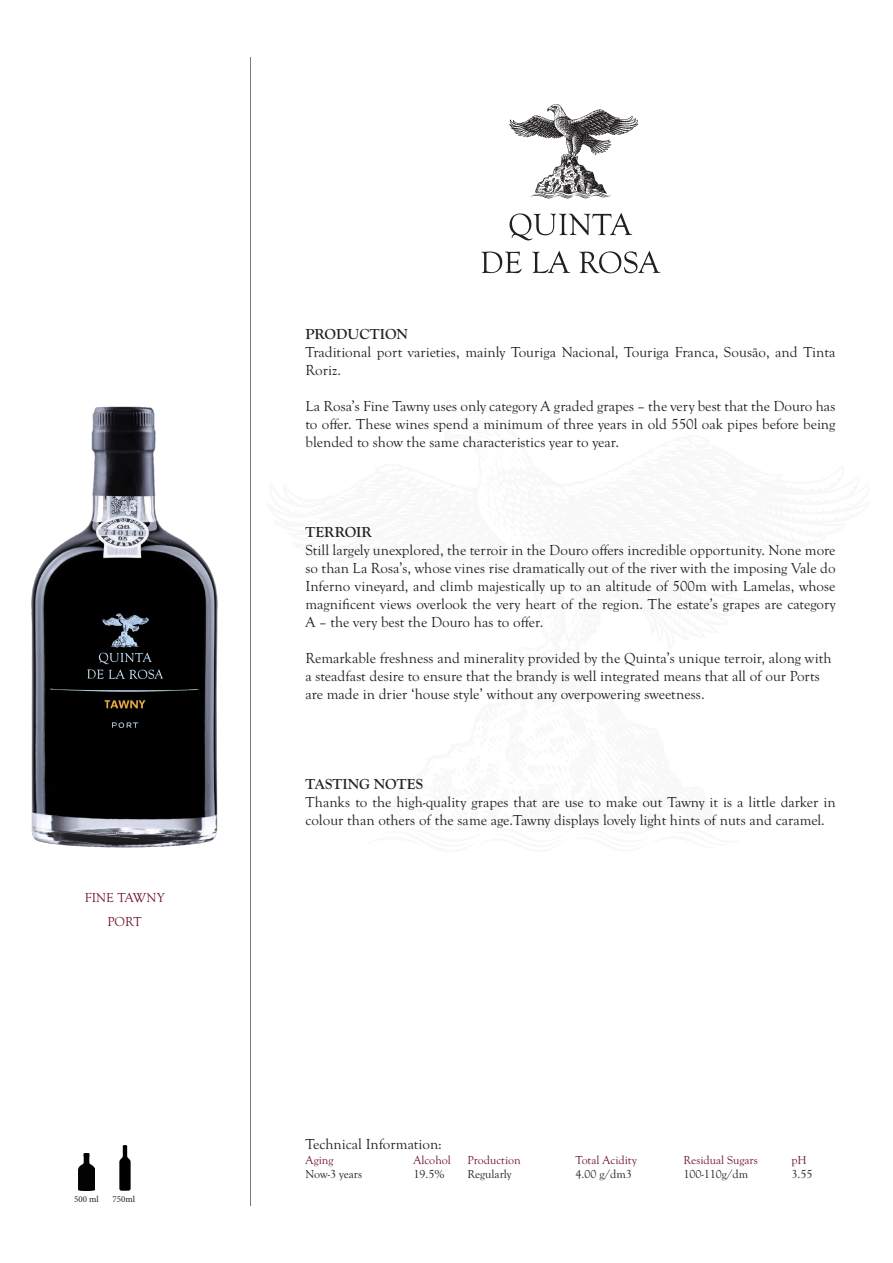
<style>
.page{position:relative;width:893px;height:1263px;background:#fff}
.page>*{position:absolute;margin:0;border:0;box-sizing:border-box;transform-origin:0 0}
.t1{font:15px/18px "Goudy Old Sty";color:#231f20}
.t2{font:700 15px "Goudy Old Sty";color:#231f20}
.t3{font:13.5px "Goudy Old Sty";color:#72162a}
.t4{font:12px "Goudy Old Sty";color:#72162a}
.t5{font:12px "Goudy Old Sty";color:#231f20}
.t6{font:9px "Minion Pro";color:#231f20}
</style>
<div class="page">
<img style="left:31px;top:406px;width:187px;height:442px">
<hr style="left:250px;top:57px;width:1px;height:1148px;background:#231f20">
<svg style="left:481px;top:213px;width:179px;height:60px"></svg>
<svg style="left:509px;top:104px;width:129px;height:94px"></svg>
<svg style="left:119px;top:1145px;width:12px;height:46px"></svg>
<img style="left:79px;top:1153px;width:16px;height:38px">
<p class="t3" style="left:85px;top:890px;width:81px">FINE TAWNY</p>
<p class="t3" style="left:108px;top:914px;width:36px">PORT</p>
<p class="t6" style="left:74px;top:1193px;width:26px">500 ml</p>
<p class="t6" style="left:112px;top:1193px;width:24px">750ml</p>
<p class="t2" style="left:305px;top:326px;width:104px">PRODUCTION</p>
<p class="t1" style="left:305px;top:343px;width:532px">Traditional port varieties, mainly Touriga Nacional, Touriga Franca, Sousão, and Tinta<br>Roriz.</p>
<p class="t1" style="left:305px;top:397px;width:531px;text-align:justify">La Rosa’s Fine Tawny uses only category A graded grapes – the very best that the Douro has to offer. These wines spend a minimum of three years in old 550l oak pipes before being blended to show the same characteristics year to year.</p>
<p class="t2" style="left:305px;top:524px;width:68px">TERROIR</p>
<p class="t1" style="left:305px;top:541px;width:532px;text-align:justify">Still largely unexplored, the terroir in the Douro offers incredible opportunity. None more so than La Rosa’s, whose vines rise dramatically out of the river with the imposing Vale do Inferno vineyard, and climb majestically up to an altitude of 500m with Lamelas, whose magnificent views overlook the very heart of the region. The estate’s grapes are category A – the very best the Douro has to offer.</p>
<p class="t1" style="left:305px;top:649px;width:528px">Remarkable freshness and minerality provided by the Quinta’s unique terroir, along with a steadfast desire to ensure that the brandy is well integrated means that all of our Ports are made in drier ‘house style’ without any overpowering sweetness.</p>
<p class="t2" style="left:305px;top:776px;width:119px">TASTING NOTES</p>
<p class="t1" style="left:305px;top:793px;width:532px">Thanks to the high-quality grapes that are use to make out Tawny it is a little darker in colour than others of the same age.Tawny displays lovely light hints of nuts and caramel.</p>
<p class="t1" style="left:305px;top:1135px;width:138px">Technical Information:</p>
<p class="t4" style="left:305px;top:1153px;width:30px">Aging</p>
<p class="t4" style="left:413px;top:1153px;width:39px">Alcohol</p>
<p class="t4" style="left:467px;top:1153px;width:55px">Production</p>
<p class="t4" style="left:575px;top:1153px;width:63px">Total Acidity</p>
<p class="t4" style="left:683px;top:1153px;width:76px">Residual Sugars</p>
<p class="t4" style="left:791px;top:1153px;width:17px">pH</p>
<p class="t5" style="left:305px;top:1167px;width:58px">Now-3 years</p>
<p class="t5" style="left:413px;top:1167px;width:32px">19.5%</p>
<p class="t5" style="left:467px;top:1167px;width:45px">Regularly</p>
<p class="t5" style="left:575px;top:1167px;width:58px">4.00 g/dm3</p>
<p class="t5" style="left:683px;top:1167px;width:66px">100-110g/dm</p>
<p class="t5" style="left:791px;top:1167px;width:22px">3.55</p>
</div>
